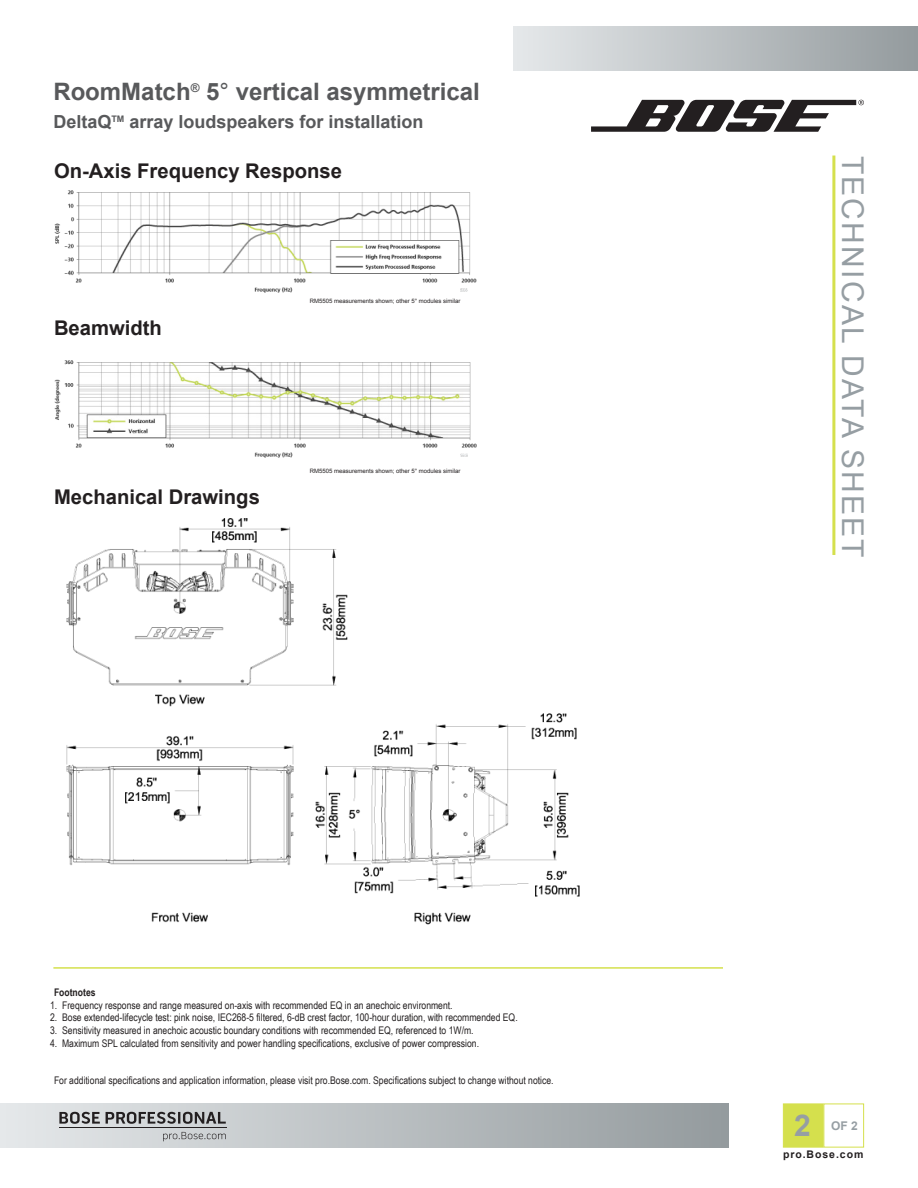
<style>
.page{position:relative;width:918px;height:1188px;background:#fff}
.page>*{position:absolute;margin:0;border:0;box-sizing:border-box;transform-origin:0 0}
.t1{font:30px "Arial";letter-spacing:.075em;color:#969ea3}
.t2{font:700 30px "Arial";color:#969ea3}
.t3{font:700 24px "Arial";color:#58595b}
.Text_Headers{font:700 20.25px "Arial";color:#231f20}
.t4{font:700 18px "Arial";color:#58595b}
.t5{font:700 12px "Arial";color:#969ea3}
.t6{font:10.5px "Arial Narrow";color:#231f20}
.t7{font:700 10.5px "Arial";letter-spacing:.09em;color:#231f20}
.t8{font:700 10.5px "Arial Narrow";color:#231f20}
.t9{font:6px "Arial";color:#231f20}
.s1{font-family:"Arial Narrow";font-weight:400}
.s2{font-family:"Arial Narrow"}
</style>
<div class="page">
<svg style="left:591px;top:100px;width:273px;height:32px"></svg>
<div style="left:783px;top:1104px;width:41px;height:44px;background:#d5e04d;border:1px solid #d5e04d"></div>
<hr style="left:832px;top:156px;width:3px;height:399px;background:#d5e04d">
<div style="left:513px;top:26px;width:405px;height:44px;background:linear-gradient(to right,#e5e8ea,#949b9e)"></div>
<div style="left:0;top:1104px;width:729px;height:44px;background:linear-gradient(to right,#e5e8ea,#949b9e)"></div>
<hr style="left:59px;top:1128px;width:168px;height:1px;background:#231f20">
<svg style="left:59px;top:1112px;width:167px;height:12px;background:#848586"></svg>
<svg style="left:163px;top:1132px;width:63px;height:9px"></svg>
<img style="left:66px;top:518px;width:514px;height:407px">
<img style="left:55px;top:190px;width:422px;height:102px">
<img style="left:55px;top:360px;width:422px;height:98px">
<hr style="left:53px;top:967px;width:670px;height:2px;background:#d5e04d">
<h2 class="t3" style="left:53px;top:75px;width:428px">RoomMatch<sup>®</sup> 5<span class="s1">°</span> vertical asymmetrical</h2>
<h3 class="t4" style="left:53px;top:110px;width:372px">DeltaQ<sup>TM</sup> array loudspeakers for installation</h3>
<p class="Text_Headers" style="left:54px;top:157px;width:290px">On-Axis Frequency Response</p>
<p class="Text_Headers" style="left:54px;top:315px;width:110px">Beamwidth</p>
<p class="t9" style="left:310px;top:297px;width:152px">RM5505 measurements shown; other 5<span class="s2">°</span> modules similar</p>
<p class="Text_Headers" style="left:54px;top:484px;width:207px">Mechanical Drawings</p>
<p class="t9" style="left:310px;top:467px;width:152px">RM5505 measurements shown; other 5<span class="s2">°</span> modules similar</p>
<p class="t8" style="left:54px;top:984px;width:43px">Footnotes</p>
<p class="t6" style="left:50px;top:997px;width:404px">1. Frequency response and range measured on-axis with recommended EQ in an anechoic environment.</p>
<p class="t6" style="left:50px;top:1010px;width:469px">2. Bose extended-lifecycle test: pink noise, IEC268-5 filtered, 6-dB crest factor, 100-hour duration, with recommended EQ.</p>
<p class="t6" style="left:50px;top:1023px;width:425px">3. Sensitivity measured in anechoic acoustic boundary conditions with recommended EQ, referenced to 1W/m.</p>
<p class="t6" style="left:50px;top:1035px;width:430px">4. Maximum SPL calculated from sensitivity and power handling specifications, exclusive of power compression.</p>
<p class="t6" style="left:54px;top:1073px;width:501px">For additional specifications and application information, please visit pro.Bose.com. Specifications subject to change without notice.</p>
<h1 class="t1" style="left:872px;top:156px;width:404px;rotate:90deg">TECHNICAL DATA SHEET</h1>
<h1 class="t2" style="left:794px;top:1105px;width:18px">2</h1>
<p class="t5" style="left:831px;top:1117px;width:28px">OF 2</p>
<p class="t7" style="left:783px;top:1148px;width:82px">pro.Bose.com</p>
</div>
